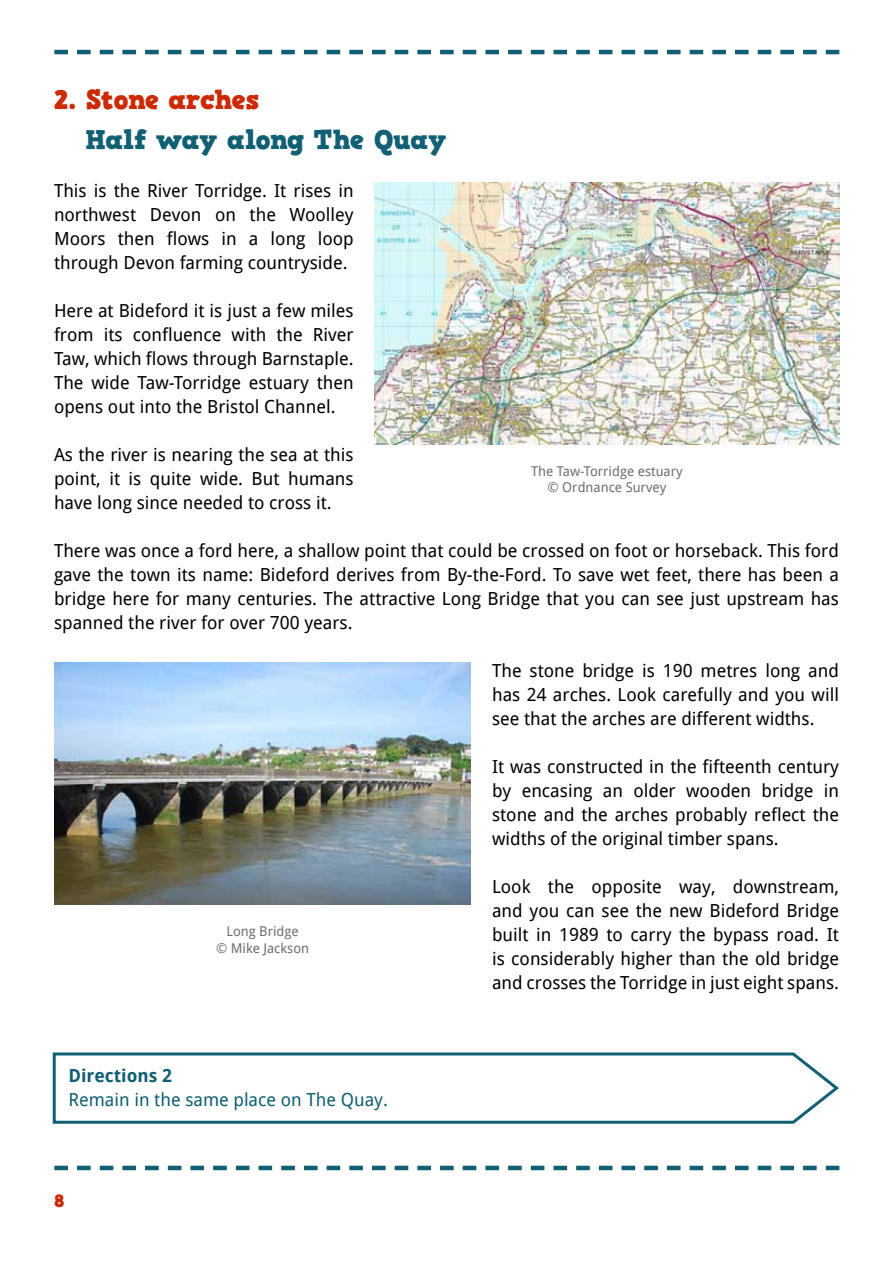
<style>
.page{position:relative;width:893px;height:1263px;background:#fff}
.page>*{position:absolute;margin:0;border:0;box-sizing:border-box;transform-origin:0 0}
.t1{font:27px "HVD Comic Serif Pro";color:#105f73}
.t2{font:27px "HVD Comic Serif Pro";letter-spacing:-.02em;color:#cc2a04}
.t3{font:18px/24px "Droid Sans";color:#000;text-align:justify}
.t4{font:18px "Droid Sans";color:#105f73}
.t5{font:700 18px "Droid Sans";color:#105f73}
.t6{font:18px "HVD Comic Serif Pro";color:#cc2a04}
.t7{font:13.5px/16.2px "Droid Sans";color:#6d6e71;text-align:center}
</style>
<div class="page">
<svg style="left:54px;top:50px;width:785px;height:4px"></svg>
<svg style="left:54px;top:1166px;width:785px;height:4px"></svg>
<svg style="left:52px;top:1052px;width:787px;height:72px"></svg>
<img style="left:54px;top:662px;width:417px;height:243px">
<img style="left:375px;top:183px;width:464px;height:261px">
<h1 class="t2" style="left:54px;top:79px;width:207px">2. Stone arches</h1>
<h1 class="t1" style="left:86px;top:119px;width:363px">Half way along The Quay</h1>
<p class="t3" style="left:54px;top:178px;width:301px">This is the River Torridge. It rises in northwest Devon on the Woolley Moors then flows in a long loop through Devon farming countryside.</p>
<p class="t3" style="left:54px;top:298px;width:301px">Here at Bideford it is just a few miles from its confluence with the River Taw, which flows through Barnstaple.<br>The wide Taw-Torridge estuary then opens out into the Bristol Channel.</p>
<p class="t3" style="left:54px;top:442px;width:301px">As the river is nearing the sea at this point, it is quite wide. But humans have long since needed to cross it.</p>
<p class="t3" style="left:54px;top:538px;width:786px">There was once a ford here, a shallow point that could be crossed on foot or horseback. This ford gave the town its name: Bideford derives from By-the-Ford. To save wet feet, there has been a bridge here for many centuries. The attractive Long Bridge that you can see just upstream has spanned the river for over 700 years.</p>
<p class="t3" style="left:492px;top:658px;width:348px">The stone bridge is 190 metres long and has 24 arches. Look carefully and you will see that the arches are different widths.</p>
<p class="t3" style="left:492px;top:754px;width:348px">It was constructed in the fifteenth century by encasing an older wooden bridge in stone and the arches probably reflect the widths of the original timber spans.</p>
<p class="t3" style="left:492px;top:874px;width:348px">Look the opposite way, downstream, and you can see the new Bideford Bridge built in 1989 to carry the bypass road. It is considerably higher than the old bridge and crosses the Torridge in just eight spans.</p>
<p class="t7" style="left:531px;top:463px;width:153px">The Taw-Torridge estuary © Ordnance Survey</p>
<p class="t7" style="left:216px;top:923px;width:95px">Long Bridge<br>© Mike Jackson</p>
<p class="t5" style="left:68px;top:1065px;width:105px">Directions 2</p>
<p class="t4" style="left:68px;top:1089px;width:321px">Remain in the same place on The Quay.</p>
<p class="t6" style="left:54px;top:1187px;width:12px">8</p>
</div>
